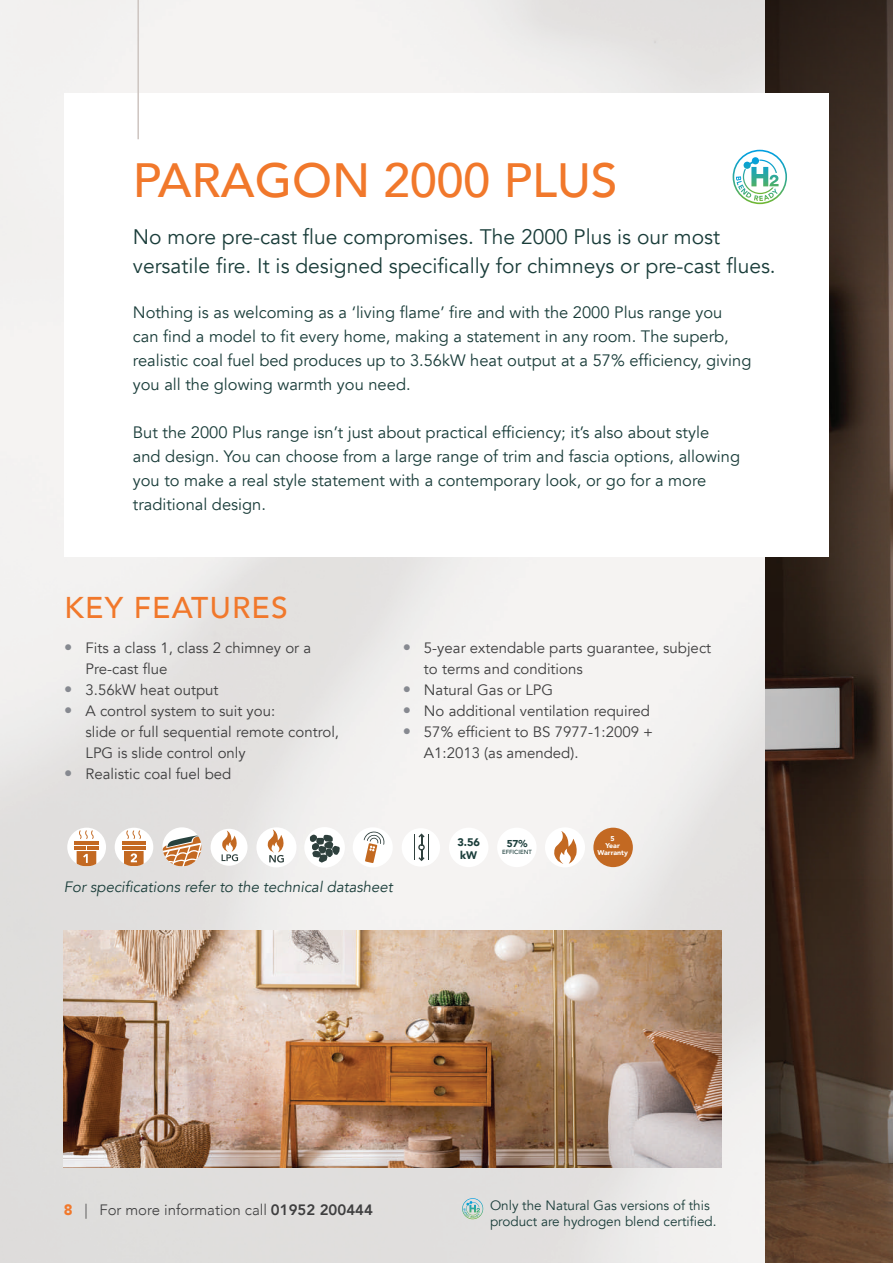
<style>
.page{position:relative;width:893px;height:1263px;background:#fff}
.page>*{position:absolute;margin:0;border:0;box-sizing:border-box;transform-origin:0 0}
.t1{font:500 48px "Avenir";color:#f1782b}
.t2{font:500 30px "Avenir";letter-spacing:.04em;color:#f1782b}
.t3{font:21px/28.5px "Avenir";color:#1a3d3a}
.t4{font:16.5px/24px "Avenir";color:#1a3d3a}
.t5{font:15px/21px "Avenir";color:#3e3e3f}
.t6{font:italic 15px "Avenir";color:#1a3d3a}
.t7{font:300 15px "Avenir";color:#3e3e3f}
.t8{font:13.5px/16.2px "Avenir";color:#1a3d3a}
.t9{font:900 10.95px/13.2px "Avenir";color:#1a3d3a}
.t10{font:900 9.9px "Avenir";color:#1a3d3a}
.t11{font:900 7.05px/7.1px "Avenir";color:#fff;text-align:center}
.t12{font:500 6px "Avenir";color:#1a3d3a}
.s1{font-size:16.5px;color:#868990}
.s2{font-weight:900;color:#f1782b}
.s3{font-weight:800}
</style>
<div class="page">
<img style="left:0;top:0;width:765px;height:1263px">
<img style="left:765px;top:336px;width:128px;height:457px">
<svg style="left:765px;top:0;width:128px;height:336px;background:#3b2c23"></svg>
<div style="left:65px;top:94px;width:764px;height:463px;background:#fff"></div>
<svg style="left:765px;top:793px;width:128px;height:470px;background:#463224"></svg>
<div style="left:67px;top:828px;width:38px;height:38px;background:#fff;border-radius:50%"></div>
<hr style="left:87px;top:846px;width:12px;height:4px;background:#c36922">
<hr style="left:74px;top:846px;width:12px;height:4px;background:#c36922">
<svg style="left:77px;top:851px;width:19px;height:15px"></svg>
<svg style="left:74px;top:830px;width:25px;height:15px"></svg>
<div style="left:115px;top:828px;width:38px;height:38px;background:#fff;border-radius:50%"></div>
<hr style="left:134px;top:846px;width:12px;height:4px;background:#c36922">
<hr style="left:122px;top:846px;width:11px;height:4px;background:#c36922">
<svg style="left:124px;top:851px;width:20px;height:15px"></svg>
<svg style="left:122px;top:830px;width:24px;height:15px"></svg>
<div style="left:256px;top:827px;width:40px;height:40px;background:#fff;border-radius:50%"></div>
<svg style="left:267px;top:829px;width:17px;height:33px"></svg>
<div style="left:545px;top:827px;width:40px;height:40px;background:#fff;border-radius:50%"></div>
<svg style="left:553px;top:831px;width:25px;height:33px"></svg>
<div style="left:304px;top:827px;width:41px;height:41px;background:#fff;border-radius:50%"></div>
<svg style="left:310px;top:834px;width:30px;height:28px"></svg>
<div style="left:353px;top:827px;width:40px;height:40px;background:#fff;border-radius:50%"></div>
<svg style="left:364px;top:831px;width:21px;height:32px"></svg>
<div style="left:402px;top:828px;width:38px;height:39px;background:#fff;border-radius:50%"></div>
<svg style="left:414px;top:833px;width:15px;height:28px"></svg>
<div style="left:449px;top:828px;width:39px;height:39px;background:#fff;border-radius:50%"></div>
<div style="left:497px;top:828px;width:40px;height:39px;background:#fff;border-radius:50%"></div>
<div style="left:593px;top:828px;width:40px;height:39px;background:#c36922;border-radius:50%"></div>
<hr style="left:137px;top:0;width:2px;height:139px;background:#cdc4c0">
<img style="left:64px;top:930px;width:657px;height:237px">
<div style="left:162px;top:827px;width:39px;height:39px;background:#fff;border-radius:50%"></div>
<svg style="left:162px;top:835px;width:39px;height:31px"></svg>
<div style="left:211px;top:829px;width:37px;height:37px;background:#fff;border-radius:50%"></div>
<svg style="left:222px;top:831px;width:16px;height:30px"></svg>
<svg style="left:733px;top:150px;width:54px;height:54px"></svg>
<svg style="left:743px;top:157px;width:36px;height:37px"></svg>
<svg style="left:736px;top:176px;width:42px;height:25px"></svg>
<svg style="left:462px;top:1198px;width:21px;height:21px"></svg>
<svg style="left:466px;top:1201px;width:14px;height:7px"></svg>
<svg style="left:463px;top:1208px;width:17px;height:10px"></svg>
<h1 class="t1" style="left:133px;top:139px;width:486px">PARAGON 2000 PLUS</h1>
<p class="t3" style="left:133px;top:223px;width:644px">No more pre-cast flue compromises. The 2000 Plus is our most versatile fi re. It is designed specifically for chimneys or pre-cast flues.</p>
<p class="t4" style="left:133px;top:300px;width:620px">Nothing is as welcoming as a ‘living flame’ fire and with the 2000 Plus range you can find a model to fit every home, making a statement in any room. The superb, realistic coal fuel bed produces up to 3.56kW heat output at a 57% efficiency, giving you all the glowing warmth you need.</p>
<p class="t4" style="left:133px;top:420px;width:609px">But the 2000 Plus range isn’t just about practical efficiency; it’s also about style and design. You can choose from a large range of trim and fascia options, allowing you to make a real style statement with a contemporary look, or go for a more traditional design.</p>
<h2 class="t2" style="left:65px;top:581px;width:225px">KEY FEATURES</h2>
<p class="t5" style="left:86px;top:638px;width:227px;text-indent:-21px"><span class="s1">•</span> Fits a class 1, class 2 chimney or a<br>Pre-cast flue</p>
<p class="t5" style="left:64px;top:680px;width:156px"><span class="s1">•</span> 3.56kW heat output</p>
<p class="t5" style="left:86px;top:701px;width:255px;text-indent:-21px"><span class="s1">•</span> A control system to suit you:<br>slide or full sequential remote control,<br>LPG is slide control only</p>
<p class="t5" style="left:64px;top:764px;width:169px"><span class="s1">•</span> Realistic coal fuel bed</p>
<p class="t5" style="left:424px;top:638px;width:289px;text-indent:-21px"><span class="s1">•</span> 5-year extendable parts guarantee, subject to terms and conditions</p>
<p class="t5" style="left:403px;top:680px;width:152px"><span class="s1">•</span> Natural Gas or LPG</p>
<p class="t5" style="left:403px;top:701px;width:249px"><span class="s1">•</span> No additional ventilation required</p>
<p class="t5" style="left:424px;top:722px;width:231px;text-indent:-21px"><span class="s1">•</span> 57% efficient to BS 7977-1:2009 +<br>A1:2013 (as amended).</p>
<p class="t6" style="left:64px;top:878px;width:331px">For specifications refer to the technical datasheet</p>
<p class="t9" style="left:457px;top:835px;width:24px">3.56 kW</p>
<p class="t10" style="left:507px;top:835px;width:22px">57%</p>
<p class="t12" style="left:502px;top:847px;width:31px">EFFICIENT</p>
<p class="t11" style="left:597px;top:834px;width:32px">5<br>Year<br>Warranty</p>
<p class="t7" style="left:64px;top:1201px;width:311px"><span class="s2">8</span> | For more information call <span class="s3">01952 200444</span></p>
<p class="t8" style="left:490px;top:1197px;width:228px">Only the Natural Gas versions of this product are hydrogen blend certified.</p>
</div>
